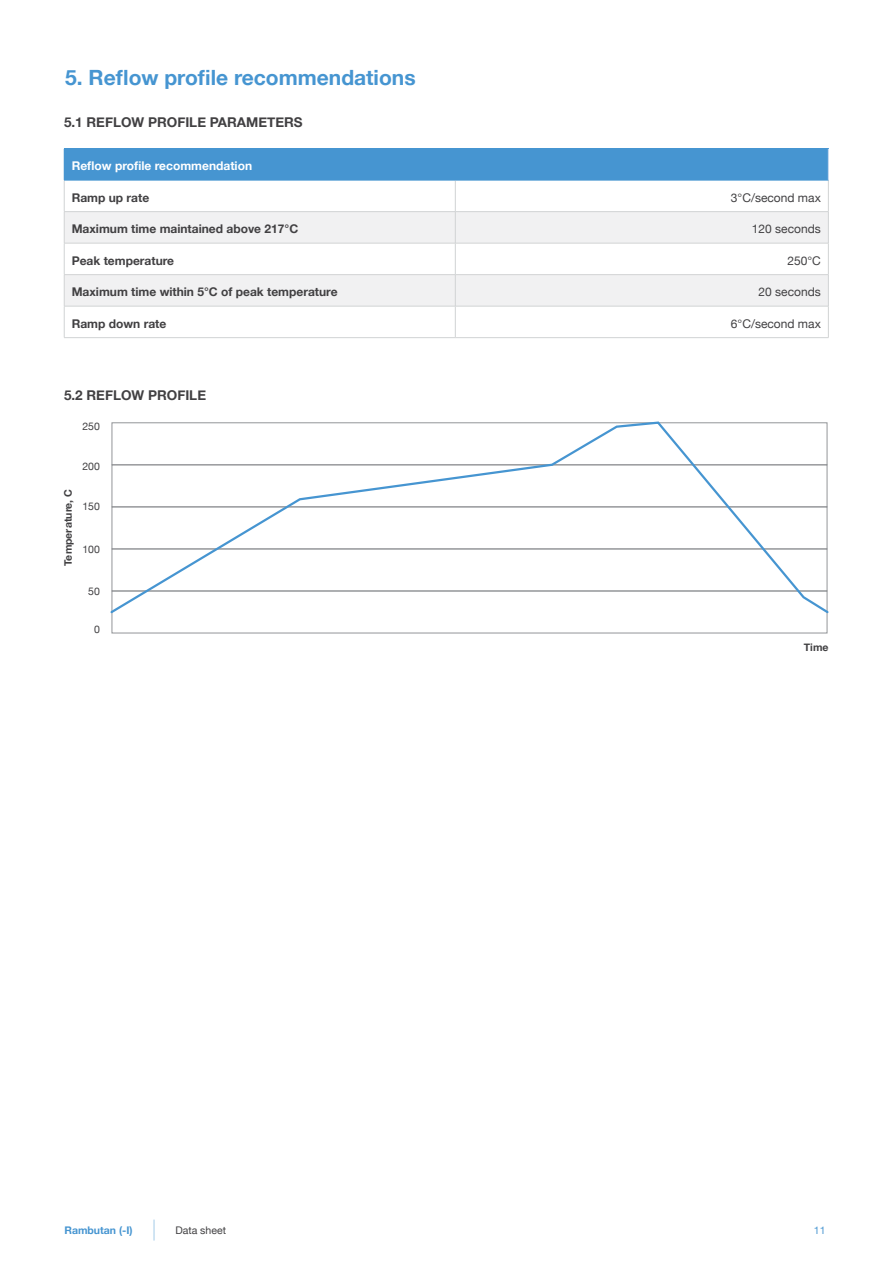
<style>
.page{position:relative;width:893px;height:1263px;background:#fff}
.page>*{position:absolute;margin:0;border:0;box-sizing:border-box;transform-origin:0 0}
.t1{font:700 21px "Helvetica Neue";color:#4695d1}
.t2{font:700 13.5px "Helvetica Neue";color:#414042}
.t3{font:700 12px "Helvetica Neue";color:#414042}
.t4{font:12px "Helvetica Neue";color:#414042}
.t5{font:700 12px "Helvetica Neue";color:#fff}
.t6{font:10.5px "Helvetica Neue";color:#414042}
.t7{font:700 10.5px "Helvetica Neue";color:#414042}
.t8{font:700 10.5px "Helvetica Neue";color:#4695d1}
.t9{font:10.5px "Helvetica Neue";color:#4695d1}
</style>
<div class="page">
<svg style="left:154px;top:1219px;width:1px;height:21px"></svg>
<div style="left:112px;top:591px;width:715px;height:42px;border:1px solid #939598"></div>
<svg style="left:110px;top:421px;width:719px;height:194px"></svg>
<div style="left:64px;top:149px;width:764px;height:31px;background:#4695d1"></div>
<div style="left:65px;top:212px;width:763px;height:31px;background:#f1f1f2"></div>
<div style="left:65px;top:275px;width:763px;height:31px;background:#f1f1f2"></div>
<hr style="left:64px;top:180px;width:1px;height:31px;background:#d1d3d4">
<hr style="left:455px;top:180px;width:1px;height:31px;background:#d1d3d4">
<hr style="left:828px;top:180px;width:1px;height:31px;background:#d1d3d4">
<hr style="left:64px;top:211px;width:391px;height:1px;background:#d1d3d4">
<hr style="left:64px;top:212px;width:1px;height:31px;background:#d1d3d4">
<hr style="left:455px;top:211px;width:373px;height:1px;background:#d1d3d4">
<hr style="left:455px;top:212px;width:1px;height:31px;background:#d1d3d4">
<hr style="left:828px;top:212px;width:1px;height:31px;background:#d1d3d4">
<hr style="left:64px;top:243px;width:391px;height:1px;background:#d1d3d4">
<hr style="left:64px;top:243px;width:1px;height:31px;background:#d1d3d4">
<hr style="left:455px;top:243px;width:373px;height:1px;background:#d1d3d4">
<hr style="left:455px;top:243px;width:1px;height:31px;background:#d1d3d4">
<hr style="left:828px;top:243px;width:1px;height:31px;background:#d1d3d4">
<hr style="left:64px;top:274px;width:391px;height:1px;background:#d1d3d4">
<hr style="left:64px;top:275px;width:1px;height:31px;background:#d1d3d4">
<hr style="left:455px;top:274px;width:373px;height:1px;background:#d1d3d4">
<hr style="left:455px;top:275px;width:1px;height:31px;background:#d1d3d4">
<hr style="left:828px;top:275px;width:1px;height:31px;background:#d1d3d4">
<hr style="left:64px;top:306px;width:391px;height:1px;background:#d1d3d4">
<hr style="left:64px;top:306px;width:1px;height:31px;background:#d1d3d4">
<hr style="left:455px;top:306px;width:373px;height:1px;background:#d1d3d4">
<hr style="left:455px;top:306px;width:1px;height:31px;background:#d1d3d4">
<hr style="left:828px;top:306px;width:1px;height:31px;background:#d1d3d4">
<hr style="left:64px;top:337px;width:391px;height:1px;background:#d1d3d4">
<hr style="left:455px;top:337px;width:373px;height:1px;background:#d1d3d4">
<hr style="left:64px;top:148px;width:391px;height:1px;background:#4695d1">
<hr style="left:455px;top:148px;width:373px;height:1px;background:#4695d1">
<hr style="left:64px;top:180px;width:391px;height:1px;background:#4695d1">
<hr style="left:455px;top:180px;width:373px;height:1px;background:#4695d1">
<hr style="left:828px;top:149px;width:1px;height:31px;background:#d7e2f4">
<h1 class="t1" style="left:65px;top:61px;width:352px">5. Reflow profile recommendations</h1>
<p class="t2" style="left:64px;top:112px;width:240px">5.1 REFLOW PROFILE PARAMETERS</p>
<p class="t5" style="left:72px;top:157px;width:182px">Reflow profile recommendation</p>
<p class="t3" style="left:72px;top:188px;width:79px">Ramp up rate</p>
<p class="t4" style="left:731px;top:189px;width:91px">3°C/second max</p>
<p class="t3" style="left:72px;top:220px;width:228px">Maximum time maintained above 217°C</p>
<p class="t4" style="left:752px;top:220px;width:70px">120 seconds</p>
<p class="t3" style="left:72px;top:251px;width:104px">Peak temperature</p>
<p class="t4" style="left:787px;top:252px;width:35px">250°C</p>
<p class="t3" style="left:72px;top:283px;width:267px">Maximum time within 5°C of peak temperature</p>
<p class="t4" style="left:759px;top:283px;width:64px">20 seconds</p>
<p class="t3" style="left:72px;top:314px;width:96px">Ramp down rate</p>
<p class="t4" style="left:731px;top:315px;width:91px">6°C/second max</p>
<p class="t2" style="left:64px;top:385px;width:144px">5.2 REFLOW PROFILE</p>
<p class="t7" style="left:60px;top:566px;width:78px;rotate:-90deg">Temperature, C</p>
<p class="t6" style="left:82px;top:419px;width:19px">250</p>
<p class="t6" style="left:82px;top:458px;width:19px">200</p>
<p class="t6" style="left:82px;top:499px;width:19px">150</p>
<p class="t6" style="left:82px;top:541px;width:19px">100</p>
<p class="t6" style="left:88px;top:584px;width:13px">50</p>
<p class="t6" style="left:94px;top:622px;width:7px">0</p>
<p class="t7" style="left:804px;top:639px;width:26px">Time</p>
<p class="t8" style="left:64px;top:1222px;width:70px">Rambutan (-I)</p>
<p class="t6" style="left:175px;top:1222px;width:52px">Data sheet</p>
<p class="t9" style="left:814px;top:1222px;width:13px">11</p>
</div>
